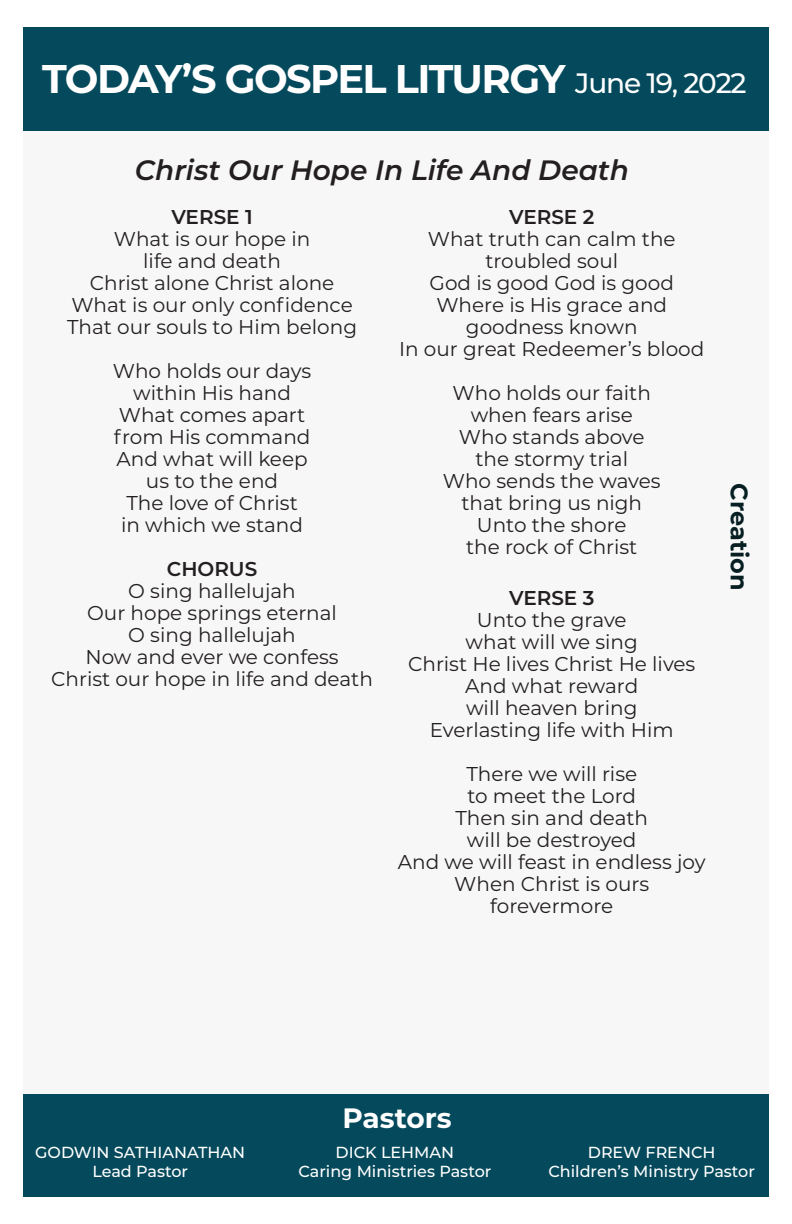
<style>
.page{position:relative;width:792px;height:1224px;background:#fff}
.page>*{position:absolute;margin:0;border:0;box-sizing:border-box;transform-origin:0 0}
.t1{font:700 40px "Montserrat";letter-spacing:-.04em;color:#fff}
.t2{font:italic 600 28px "Montserrat";color:#231f20}
.t3{font:500 28px "Montserrat";letter-spacing:-.04em;color:#fff}
.t4{font:700 28px "Montserrat";color:#fff}
.t5{font:700 24px "Montserrat";color:#071f22}
.t6{font:20px/22px "Montserrat";color:#231f20;text-align:center}
.t7{font:600 20px "Montserrat";color:#231f20}
.t8{font:500 16px "Montserrat";color:#fff}
</style>
<div class="page">
<div style="left:23px;top:130px;width:746px;height:1067px;background:#f7f7f8"></div>
<div style="left:23px;top:27px;width:746px;height:103px;background:#054a5c"></div>
<div style="left:23px;top:1095px;width:746px;height:102px;background:#054a5c"></div>
<p class="t1" style="left:42px;top:50px;width:525px">TODAY’S GOSPEL LITURGY</p>
<p class="t3" style="left:575px;top:64px;width:173px">June 19, 2022</p>
<p class="t2" style="left:135px;top:150px;width:496px">Christ Our Hope In Life And Death</p>
<p class="t7" style="left:509px;top:202px;width:87px">VERSE 2</p>
<p class="t6" style="left:428px;top:227px;width:249px">What truth can calm the troubled soul</p>
<p class="t6" style="left:430px;top:271px;width:246px">God is good God is good</p>
<p class="t6" style="left:436px;top:293px;width:232px">Where is His grace and goodness known</p>
<p class="t6" style="left:399px;top:337px;width:307px">In our great Redeemer’s blood</p>
<p class="t6" style="left:453px;top:381px;width:200px">Who holds our faith</p>
<p class="t6" style="left:471px;top:403px;width:164px">when fears arise</p>
<p class="t6" style="left:459px;top:425px;width:187px">Who stands above</p>
<p class="t6" style="left:475px;top:447px;width:154px">the stormy trial</p>
<p class="t6" style="left:443px;top:469px;width:219px">Who sends the waves</p>
<p class="t6" style="left:461px;top:491px;width:182px">that bring us nigh</p>
<p class="t6" style="left:477px;top:513px;width:151px">Unto the shore</p>
<p class="t6" style="left:466px;top:535px;width:173px">the rock of Christ</p>
<p class="t7" style="left:509px;top:583px;width:87px">VERSE 3</p>
<p class="t6" style="left:477px;top:608px;width:151px">Unto the grave</p>
<p class="t6" style="left:466px;top:630px;width:174px">what will we sing</p>
<p class="t6" style="left:408px;top:652px;width:289px">Christ He lives Christ He lives</p>
<p class="t6" style="left:465px;top:674px;width:175px">And what reward</p>
<p class="t6" style="left:466px;top:696px;width:173px">will heaven bring</p>
<p class="t6" style="left:430px;top:718px;width:246px">Everlasting life with Him</p>
<p class="t6" style="left:466px;top:762px;width:172px">There we will rise</p>
<p class="t6" style="left:467px;top:784px;width:170px">to meet the Lord</p>
<p class="t6" style="left:455px;top:806px;width:194px">Then sin and death</p>
<p class="t6" style="left:467px;top:828px;width:171px">will be destroyed</p>
<p class="t6" style="left:398px;top:850px;width:309px">And we will feast in endless joy</p>
<p class="t6" style="left:454px;top:872px;width:197px">When Christ is ours forevermore</p>
<p class="t7" style="left:171px;top:202px;width:83px">VERSE 1</p>
<p class="t6" style="left:114px;top:227px;width:198px">What is our hope in</p>
<p class="t6" style="left:143px;top:249px;width:139px">life and death</p>
<p class="t6" style="left:90px;top:271px;width:246px">Christ alone Christ alone</p>
<p class="t6" style="left:71px;top:293px;width:283px">What is our only confidence</p>
<p class="t6" style="left:67px;top:315px;width:292px">That our souls to Him belong</p>
<p class="t6" style="left:113px;top:359px;width:200px">Who holds our days</p>
<p class="t6" style="left:133px;top:381px;width:159px">within His hand</p>
<p class="t6" style="left:119px;top:403px;width:188px">What comes apart</p>
<p class="t6" style="left:114px;top:425px;width:198px">from His command</p>
<p class="t6" style="left:116px;top:447px;width:193px">And what will keep</p>
<p class="t6" style="left:146px;top:469px;width:134px">us to the end</p>
<p class="t6" style="left:126px;top:491px;width:173px">The love of Christ</p>
<p class="t6" style="left:121px;top:513px;width:183px">in which we stand</p>
<p class="t7" style="left:167px;top:554px;width:92px">CHORUS</p>
<p class="t6" style="left:128px;top:579px;width:169px">O sing hallelujah</p>
<p class="t6" style="left:87px;top:601px;width:251px">Our hope springs eternal</p>
<p class="t6" style="left:128px;top:623px;width:169px">O sing hallelujah</p>
<p class="t6" style="left:85px;top:645px;width:255px">Now and ever we confess</p>
<p class="t6" style="left:51px;top:667px;width:323px">Christ our hope in life and death</p>
<p class="t5" style="left:756px;top:483px;width:109px;rotate:90deg">Creation</p>
<p class="t4" style="left:342px;top:1098px;width:111px">Pastors</p>
<p class="t8" style="left:35px;top:1141px;width:212px">GODWIN SATHIANATHAN</p>
<p class="t8" style="left:92px;top:1160px;width:97px">Lead Pastor</p>
<p class="t8" style="left:336px;top:1141px;width:120px">DICK LEHMAN</p>
<p class="t8" style="left:298px;top:1160px;width:194px">Caring Ministries Pastor</p>
<p class="t8" style="left:588px;top:1141px;width:129px">DREW FRENCH</p>
<p class="t8" style="left:548px;top:1160px;width:208px">Children’s Ministry Pastor</p>
</div>
